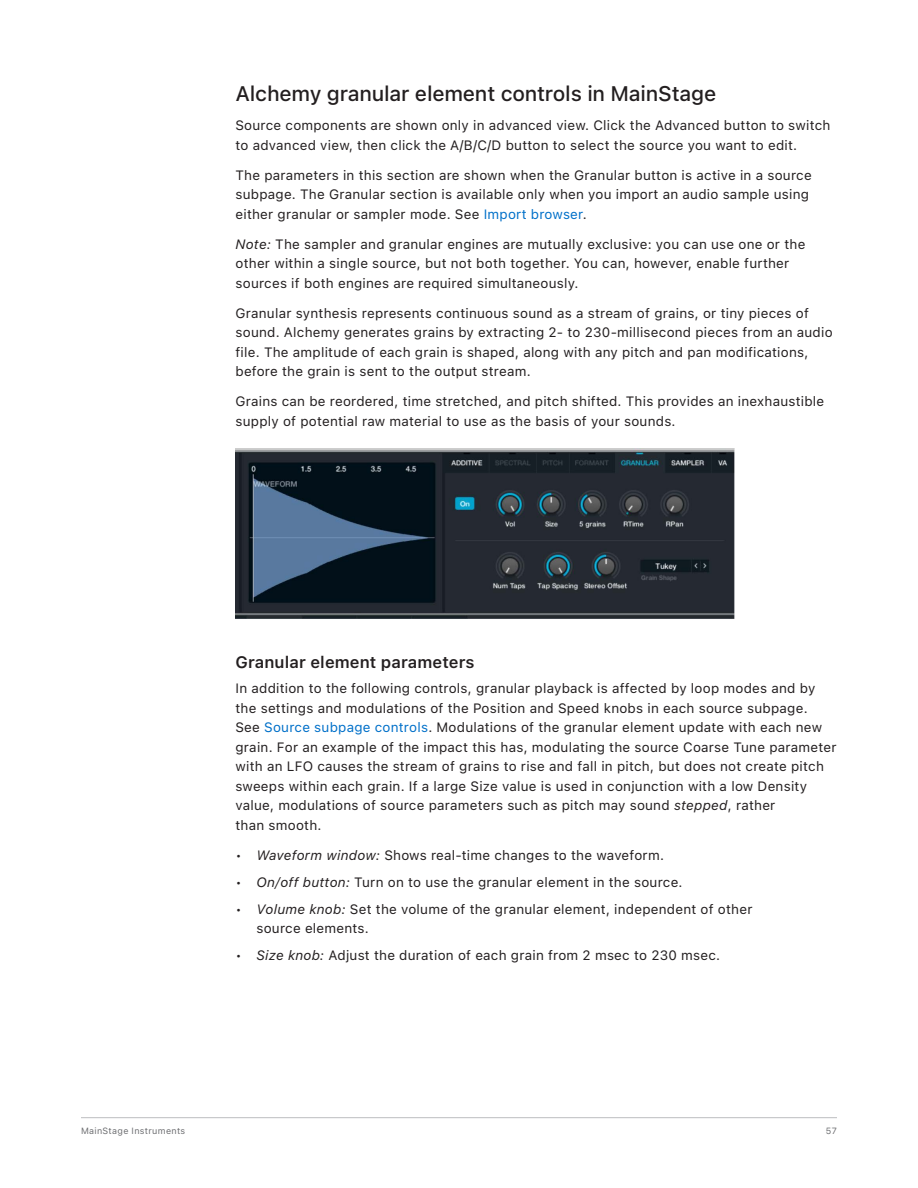
<style>
.page{position:relative;width:918px;height:1188px;background:#fff}
.page>*{position:absolute;margin:0;border:0;box-sizing:border-box;transform-origin:0 0}
.t1{font:500 21px "SF Pro Text";letter-spacing:-.01em;color:#231f20}
.SH4{font:600 16.5px "SF Pro Text";letter-spacing:.005em;color:#231f20}
.Body{font:13.5px/19.5px "SF Pro Text";letter-spacing:.015em;color:#231f20}
.t2{font:9px "SF Pro Text";letter-spacing:.035em;color:#6c6d70}
.s1{color:#0070c9}
.s2{font-style:italic}
</style>
<div class="page">
<hr style="left:81px;top:1117px;width:756px;height:1px;background:#bcbdc0">
<img style="left:236px;top:448px;width:499px;height:171px">
<h3 class="t1" style="left:236px;top:81px;width:482px">Alchemy granular element controls in MainStage</h3>
<p class="Body" style="left:236px;top:116px;width:596px">Source components are shown only in advanced view. Click the Advanced button to switch to advanced view, then click the A/B/C/D button to select the source you want to edit.</p>
<p class="Body" style="left:236px;top:165px;width:578px">The parameters in this section are shown when the Granular button is active in a source subpage. The Granular section is available only when you import an audio sample using either granular or sampler mode. See <span class="s1">Import browser</span>.</p>
<p class="Body" style="left:236px;top:234px;width:571px"><span class="s2">Note:</span> The sampler and granular engines are mutually exclusive: you can use one or the other within a single source, but not both together. You can, however, enable further sources if both engines are required simultaneously.</p>
<p class="Body" style="left:236px;top:303px;width:599px">Granular synthesis represents continuous sound as a stream of grains, or tiny pieces of sound. Alchemy generates grains by extracting 2- to 230-millisecond pieces from an audio file. The amplitude of each grain is shaped, along with any pitch and pan modifications, before the grain is sent to the output stream.</p>
<p class="Body" style="left:236px;top:392px;width:590px">Grains can be reordered, time stretched, and pitch shifted. This provides an inexhaustible supply of potential raw material to use as the basis of your sounds.</p>
<h4 class="SH4" style="left:236px;top:652px;width:241px">Granular element parameters</h4>
<p class="Body" style="left:235px;top:679px;width:603px">In addition to the following controls, granular playback is affected by loop modes and by the settings and modulations of the Position and Speed knobs in each source subpage.<br>See <span class="s1">Source subpage controls</span>. Modulations of the granular element update with each new grain. For an example of the impact this has, modulating the source Coarse Tune parameter with an LFO causes the stream of grains to rise and fall in pitch, but does not create pitch sweeps within each grain. If a large Size value is used in conjunction with a low Density value, modulations of source parameters such as pitch may sound <span class="s2">stepped</span>, rather<br>than smooth.</p>
<p class="Body" style="left:236px;top:845px;width:430px">• <span class="s2">Waveform window:</span> Shows real-time changes to the waveform.</p>
<p class="Body" style="left:236px;top:872px;width:449px">• <span class="s2">On/off button:</span> Turn on to use the granular element in the source.</p>
<p class="Body" style="left:256px;top:899px;width:498px;text-indent:-21px">• <span class="s2">Volume knob:</span> Set the volume of the granular element, independent of other source elements.</p>
<p class="Body" style="left:236px;top:946px;width:486px">• <span class="s2">Size knob:</span> Adjust the duration of each grain from 2 msec to 230 msec.</p>
<p class="t2" style="left:81px;top:1125px;width:106px">MainStage Instruments</p>
<p class="t2" style="left:826px;top:1125px;width:13px">57</p>
</div>
